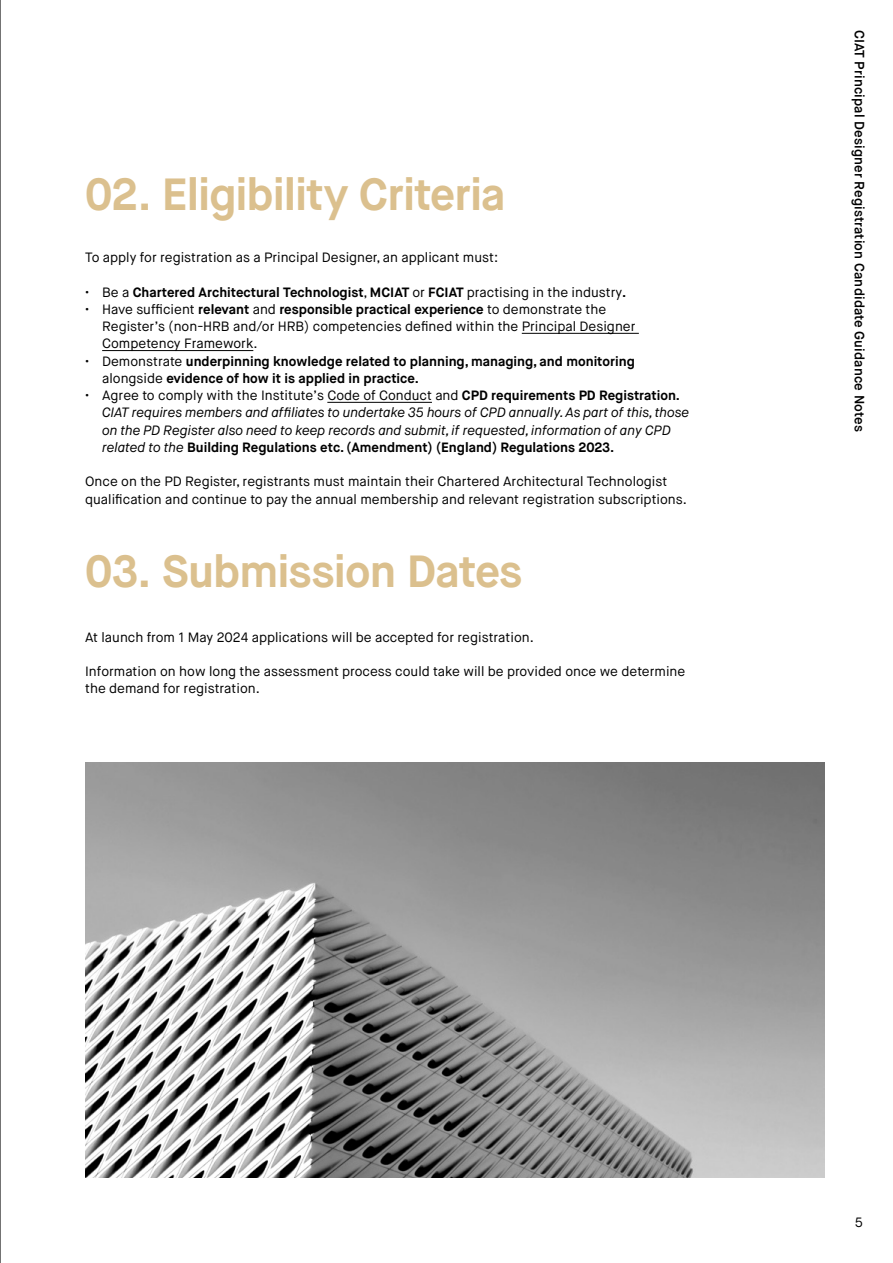
<style>
.page{position:relative;width:893px;height:1263px;background:#fff}
.page>*{position:absolute;margin:0;border:0;box-sizing:border-box;transform-origin:0 0}
.t1{font:700 45px "Maison Neue";letter-spacing:-.02em;color:#dbc08e}
.t2{font:13.5px/17.2px "Maison Neue";color:#000}
.t3{font:italic 13.5px/17.2px "Maison Neue";color:#000}
.t4{font:700 13.5px/17.2px "Maison Neue";color:#000}
.t5{font:600 13.5px "Maison Neue";letter-spacing:.01em;color:#000}
.s1{font-weight:400}
.s2{font-weight:700}
.s3{font-style:normal}
.s4{font-weight:700;font-style:normal}
</style>
<div class="page">
<hr style="left:522px;top:333px;width:117px;height:1px;background:#000">
<hr style="left:102px;top:350px;width:151px;height:1px;background:#000">
<hr style="left:327px;top:402px;width:105px;height:1px;background:#000">
<img style="left:85px;top:762px;width:740px;height:416px">
<hr style="left:0;top:0;width:1px;height:1263px;background:#000">
<h1 class="t1" style="left:85px;top:166px;width:422px">02. Eligibility Criteria</h1>
<p class="t2" style="left:85px;top:249px;width:415px">To apply for registration as a Principal Designer, an applicant must:</p>
<p class="t4" style="left:85px;top:283px;width:543px"><span class="s1">• Be a</span> Chartered Architectural Technologist<span class="s1">,</span> MCIAT <span class="s1">or</span> FCIAT <span class="s1">practising in the industry</span>.</p>
<p class="t2" style="left:102px;top:301px;width:535px;text-indent:-17px">• Have sufficient <span class="s2">relevant</span> and <span class="s2">responsible practical experience</span> to demonstrate the<br>Register’s (non-HRB and/or HRB) competencies defined within the Principal Designer<br>Competency Framework.</p>
<p class="t4" style="left:102px;top:352px;width:534px;text-indent:-17px"><span class="s1">• Demonstrate</span> underpinning knowledge related to planning, managing, and monitoring <span class="s1">alongside</span> evidence of how it is applied in practice.</p>
<p class="t3" style="left:102px;top:387px;width:588px;text-indent:-17px"><span class="s3">• Agree to comply with the Institute’s Code of Conduct and</span> <span class="s4">CPD requirements PD Registration.<br></span>CIAT requires members and affiliates to undertake 35 hours of CPD annually. As part of this, those on the PD Register also need to keep records and submit, if requested, information of any CPD related to the <span class="s4">Building Regulations etc. (Amendment) (England) Regulations 2023.</span></p>
<p class="t2" style="left:85px;top:473px;width:603px">Once on the PD Register, registrants must maintain their Chartered Architectural Technologist qualification and continue to pay the annual membership and relevant registration subscriptions.</p>
<h1 class="t1" style="left:85px;top:543px;width:439px">03. Submission Dates</h1>
<p class="t2" style="left:85px;top:628px;width:450px">At launch from 1 May 2024 applications will be accepted for registration.</p>
<p class="t2" style="left:85px;top:663px;width:602px">Information on how long the assessment process could take will be provided once we determine the demand for registration.</p>
<p class="t5" style="left:868px;top:30px;width:403px;rotate:90deg">CIAT Principal Designer Registration Candidate Guidance Notes</p>
<p class="t2" style="left:855px;top:1213px;width:10px">5</p>
</div>
